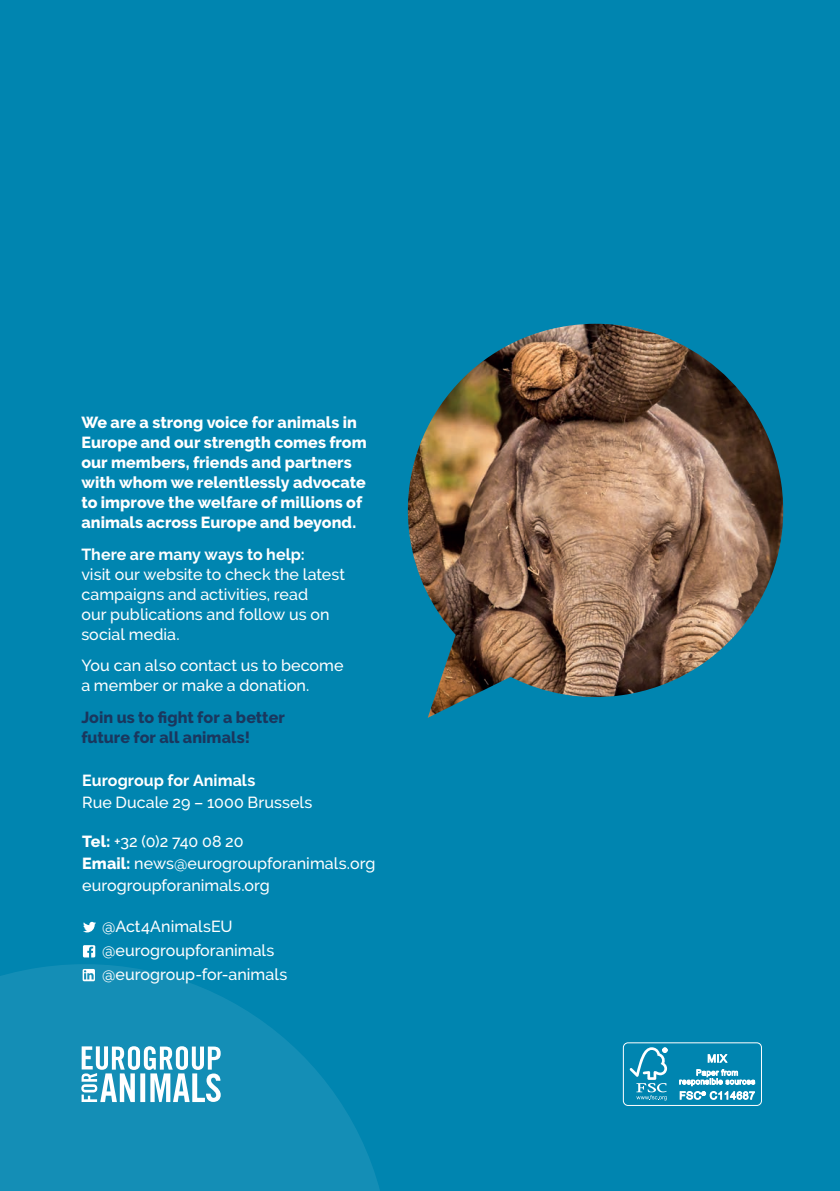
<style>
.page{position:relative;width:840px;height:1191px;background:#fff}
.page>*{position:absolute;margin:0;border:0;box-sizing:border-box;transform-origin:0 0}
.Body{font:500 16px/20px "Raleway";letter-spacing:.005em;color:#fff}
.Body_Title{font:800 16px/20px "Raleway";letter-spacing:.005em;color:#fff}
.Body-2{font:800 16px/20px "Raleway";letter-spacing:.005em;color:#1a375e}
.s1{font-weight:700}
.s2{font-weight:800}
</style>
<div class="page">
<div style="left:0;top:0;width:839px;height:1191px;background:#0085b0"></div>
<svg style="left:83px;top:922px;width:13px;height:10px"></svg>
<img style="left:407px;top:324px;width:377px;height:394px">
<svg style="left:0;top:945px;width:380px;height:246px;fill:#148eb6"></svg>
<div style="left:622px;top:1042px;width:139px;height:64px;border:1px solid #fff;border-radius:5px"></div>
<svg style="left:629px;top:1047px;width:38px;height:53px"></svg>
<svg style="left:707px;top:1054px;width:20px;height:8px"></svg>
<svg style="left:679px;top:1069px;width:75px;height:30px"></svg>
<svg style="left:81px;top:1046px;width:139px;height:56px;background:#83c3d8"></svg>
<p class="Body_Title" style="left:81px;top:413px;width:287px">We are a strong voice for animals in Europe and our strength comes from our members, friends and partners with whom we relentlessly advocate to improve the welfare of millions of animals across Europe and beyond.</p>
<p class="Body" style="left:81px;top:544px;width:265px"><span class="s1">There are many ways to help:<br></span>visit our website to check the latest campaigns and activities, read<br>our publications and follow us on social media.</p>
<p class="Body" style="left:81px;top:655px;width:263px">You can also contact us to become a member or make a donation.</p>
<p class="Body-2" style="left:81px;top:707px;width:205px">Join us to fight for a better future for all animals!</p>
<p class="Body" style="left:82px;top:769px;width:232px;line-height:22px"><span class="s1">Eurogroup for Animals<br></span>Rue Ducale 29 – 1000 Brussels</p>
<p class="Body" style="left:82px;top:830px;width:294px;line-height:22px"><span class="s2">Tel:</span> +32 (0)2 740 08 20<br><span class="s2">Email:</span> news@eurogroupforanimals.org eurogroupforanimals.org</p>
<p class="Body" style="left:102px;top:914px;width:187px;line-height:24px">@Act4AnimalsEU @eurogroupforanimals @eurogroup-for-animals</p>
</div>
